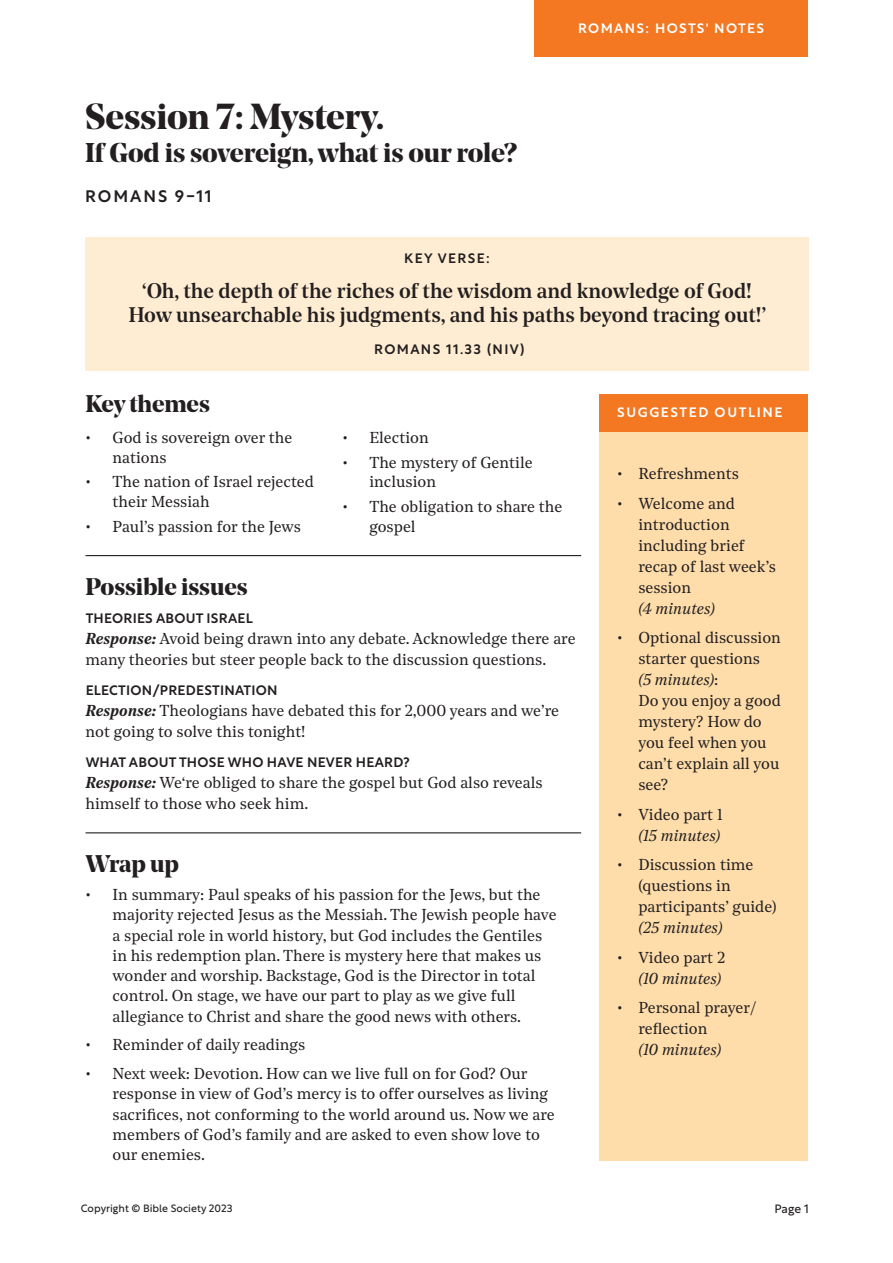
<style>
.page{position:relative;width:893px;height:1263px;background:#fff}
.page>*{position:absolute;margin:0;border:0;box-sizing:border-box;transform-origin:0 0}
.t1{font:700 36px "Noe Display";letter-spacing:-.01em;color:#231f20}
.t2{font:700 27px "Noe Display";letter-spacing:-.005em;color:#231f20}
.t3{font:700 24px "Noe Display";letter-spacing:-.005em;color:#231f20}
.t4{font:500 21px/24px "Noe Standard";color:#231f20;text-align:center}
.t5{font:500 16.5px "Rustica";letter-spacing:.12em;color:#231f20}
.t6{font:15.75px/21px "Noe Text";color:#231f20}
.t7{font:500 13.5px "Rustica";letter-spacing:.02em;color:#231f20}
.t8{font:500 13.5px "Rustica";letter-spacing:.11em;color:#fff}
.t9{font:500 13.5px "Rustica";letter-spacing:.1em;color:#231f20}
.t10{font:12px "Rustica";color:#231f20}
.t11{font:10.5px "Rustica";color:#231f20}
.s1{font-weight:600;font-style:italic}
.s2{font-style:italic}
</style>
<div class="page">
<div style="left:85px;top:237px;width:724px;height:133px;background:#feedd2"></div>
<div style="left:534px;top:0;width:274px;height:56px;background:#f47721"></div>
<hr style="left:86px;top:555px;width:495px;height:1px;background:#231f20">
<hr style="left:86px;top:832px;width:495px;height:1px;background:#231f20">
<div style="left:600px;top:431px;width:208px;height:730px;background:#feddaa"></div>
<div style="left:600px;top:394px;width:208px;height:37px;background:#f47721"></div>
<p class="t1" style="left:85px;top:92px;width:300px">Session 7: Mystery.</p>
<p class="t2" style="left:85px;top:134px;width:434px">If God is sovereign, what is our role?</p>
<p class="t5" style="left:85px;top:182px;width:128px">ROMANS 9-11</p>
<p class="t9" style="left:404px;top:246px;width:87px">KEY VERSE:</p>
<p class="t8" style="left:578px;top:17px;width:188px">ROMANS: HOSTS' NOTES</p>
<p class="t4" style="left:128px;top:278px;width:639px">‘Oh, the depth of the riches of the wisdom and knowledge of God!<br>How unsearchable his judgments, and his paths beyond tracing out!’</p>
<p class="t3" style="left:86px;top:387px;width:126px">Key themes</p>
<p class="t6" style="left:113px;top:427px;width:181px;line-height:20px;text-indent:-27px">• God is sovereign over the nations</p>
<p class="t6" style="left:113px;top:471px;width:203px;line-height:20px;text-indent:-27px">• The nation of Israel rejected their Messiah</p>
<p class="t6" style="left:86px;top:515px;width:217px">• Paul’s passion for the Jews</p>
<p class="t3" style="left:86px;top:571px;width:164px">Possible issues</p>
<p class="t9" style="left:374px;top:337px;width:152px">ROMANS 11.33 (NIV)</p>
<p class="t6" style="left:342px;top:427px;width:88px">• Election</p>
<p class="t6" style="left:369px;top:451px;width:165px;line-height:20px;text-indent:-27px">• The mystery of Gentile inclusion</p>
<p class="t6" style="left:369px;top:495px;width:195px;line-height:20px;text-indent:-27px">• The obligation to share the gospel</p>
<p class="t7" style="left:86px;top:606px;width:169px">THEORIES ABOUT ISRAEL</p>
<p class="t6" style="left:86px;top:627px;width:492px"><span class="s1">Response:</span> Avoid being drawn into any debate. Acknowledge there are many theories but steer people back to the discussion questions.</p>
<p class="t7" style="left:86px;top:678px;width:193px">ELECTION/PREDESTINATION</p>
<p class="t6" style="left:86px;top:699px;width:475px"><span class="s1">Response:</span> Theologians have debated this for 2,000 years and we’re not going to solve this tonight!</p>
<p class="t7" style="left:86px;top:750px;width:325px">WHAT ABOUT THOSE WHO HAVE NEVER HEARD?</p>
<p class="t6" style="left:86px;top:771px;width:459px"><span class="s1">Response:</span> We‘re obliged to share the gospel but God also reveals himself to those who seek him.</p>
<p class="t3" style="left:86px;top:847px;width:95px">Wrap up</p>
<p class="t6" style="left:113px;top:884px;width:446px;line-height:20.2px;text-indent:-27px">• In summary: Paul speaks of his passion for the Jews, but the majority rejected Jesus as the Messiah. The Jewish people have a special role in world history, but God includes the Gentiles in his redemption plan. There is mystery here that makes us wonder and worship. Backstage, God is the Director in total control. On stage, we have our part to play as we give full allegiance to Christ and share the good news with others.</p>
<p class="t6" style="left:86px;top:1033px;width:221px">• Reminder of daily readings</p>
<p class="t6" style="left:113px;top:1063px;width:444px;line-height:20.2px;text-indent:-27px">• Next week: Devotion. How can we live full on for God? Our response in view of God’s mercy is to offer ourselves as living sacrifices, not conforming to the world around us. Now we are members of God’s family and are asked to even show love to our enemies.</p>
<p class="t8" style="left:617px;top:401px;width:167px">SUGGESTED OUTLINE</p>
<p class="t6" style="left:617px;top:462px;width:123px">• Refreshments</p>
<p class="t6" style="left:638px;top:492px;width:139px;text-indent:-21px">• Welcome and introduction including brief recap of last week’s session<br><span class="s2">(4 minutes)</span></p>
<p class="t6" style="left:638px;top:626px;width:144px;text-indent:-21px">• Optional discussion starter questions<br><span class="s2">(5 minutes)</span>:<br>Do you enjoy a good mystery? How do you feel when you can’t explain all you see?</p>
<p class="t6" style="left:617px;top:803px;width:107px;text-align:right">• Video part 1 <span class="s2">(15 minutes)</span></p>
<p class="t6" style="left:638px;top:853px;width:140px;text-indent:-21px">• Discussion time (questions in participants’ guide) <span class="s2">(25 minutes)</span></p>
<p class="t6" style="left:617px;top:946px;width:110px;text-align:right">• Video part 2 <span class="s2">(10 minutes)</span></p>
<p class="t6" style="left:638px;top:996px;width:119px;text-indent:-21px">• Personal prayer/ reflection<br><span class="s2">(10 minutes)</span></p>
<p class="t11" style="left:81px;top:1199px;width:153px">Copyright © Bible Society 2023</p>
<p class="t10" style="left:774px;top:1199px;width:36px">Page 1</p>
</div>
